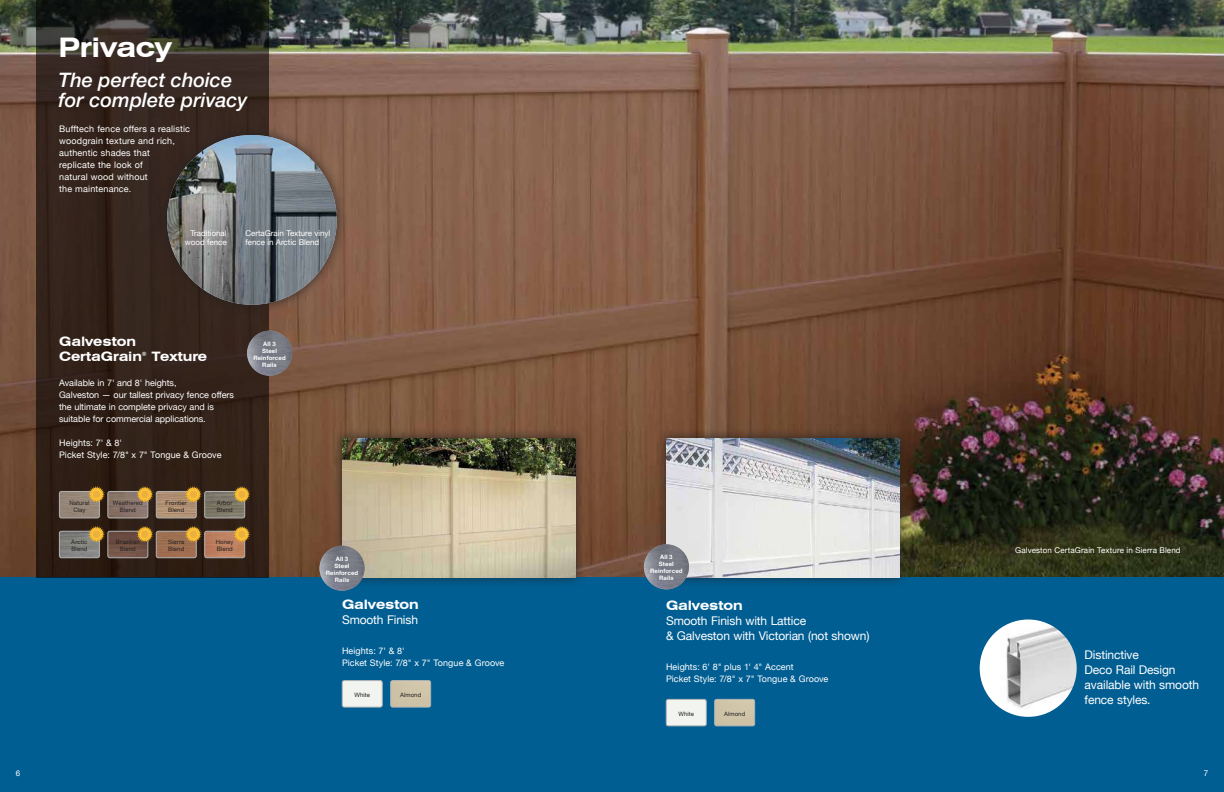
<style>
.page{position:relative;width:1224px;height:792px;background:#fff}
.page>*{position:absolute;margin:0;border:0;box-sizing:border-box;transform-origin:0 0}
.t1{font:700 expanded 27px "Swiss 721 BT";letter-spacing:-.015em;color:#fff}
.t2{font:italic 500 20px/20px "Helvetica Neue LT Std";color:#fff}
.t3{font:700 expanded 13px/15px "Swiss 721 BT";letter-spacing:-.01em;color:#fff}
.t4{font:12px/15px "Helvetica Neue";letter-spacing:-.01em;color:#fff}
.t5{font:9px/12px "Helvetica Neue";letter-spacing:.01em;color:#fff}
.t6{font:8px/9px "Helvetica Neue";letter-spacing:-.005em;color:#fff;text-align:right}
.t7{font:8px "Helvetica Neue";letter-spacing:.015em;color:#fff}
.t8{font:6px/7px "Helvetica Neue";letter-spacing:.02em;color:#231f20;text-align:center}
.t9{font:700 6px/7px "Helvetica Neue";letter-spacing:.02em;color:#fff;text-align:center}
.t10{font:700 expanded 5.8px "Swiss 721 BT";color:#fff}
</style>
<div class="page">
<img style="left:0;top:0;width:1224px;height:578px">
<div style="left:0;top:578px;width:1224px;height:214px;background:#005e92"></div>
<svg style="left:36px;top:0;width:233px;height:578px;background:#30221b"></svg>
<div style="left:332px;top:428px;width:254px;height:160px;background:#231f20;opacity:.75"></div>
<img style="left:342px;top:438px;width:234px;height:140px">
<div style="left:656px;top:428px;width:254px;height:160px;background:#231f20;opacity:.75"></div>
<img style="left:666px;top:438px;width:234px;height:140px">
<img style="left:320px;top:546px;width:45px;height:45px;border-radius:23px">
<img style="left:108px;top:531px;width:40px;height:27px">
<div style="left:108px;top:531px;width:40px;height:27px;border:1px solid #b1b4b6;border-radius:2px"></div>
<svg style="left:136px;top:525px;width:18px;height:18px"></svg>
<div style="left:141px;top:530px;width:8px;height:8px;background:#ebb13c;border-radius:50%"></div>
<img style="left:156px;top:531px;width:39px;height:27px">
<div style="left:156px;top:531px;width:41px;height:27px;border:1px solid #b1b4b6;border-radius:2px"></div>
<svg style="left:185px;top:525px;width:17px;height:18px"></svg>
<div style="left:190px;top:530px;width:7px;height:8px;background:#ebb13c;border-radius:50%"></div>
<img style="left:59px;top:491px;width:39px;height:27px">
<div style="left:59px;top:491px;width:41px;height:27px;border:1px solid #b1b4b6;border-radius:2px"></div>
<svg style="left:88px;top:486px;width:17px;height:17px"></svg>
<div style="left:93px;top:491px;width:7px;height:7px;background:#ebb13c;border-radius:50%"></div>
<img style="left:156px;top:491px;width:39px;height:27px">
<div style="left:156px;top:491px;width:41px;height:27px;border:1px solid #b1b4b6;border-radius:2px"></div>
<svg style="left:185px;top:486px;width:17px;height:17px"></svg>
<div style="left:190px;top:491px;width:7px;height:7px;background:#ebb13c;border-radius:50%"></div>
<img style="left:206px;top:493px;width:39px;height:25px">
<div style="left:204px;top:491px;width:41px;height:27px;border:1px solid #b1b4b6;border-radius:2px"></div>
<svg style="left:233px;top:486px;width:18px;height:17px"></svg>
<div style="left:238px;top:491px;width:8px;height:7px;background:#ebb13c;border-radius:50%"></div>
<img style="left:206px;top:533px;width:39px;height:25px">
<div style="left:204px;top:531px;width:41px;height:27px;border:1px solid #b1b4b6;border-radius:2px"></div>
<svg style="left:233px;top:525px;width:18px;height:18px"></svg>
<div style="left:238px;top:530px;width:8px;height:8px;background:#ebb13c;border-radius:50%"></div>
<img style="left:59px;top:531px;width:39px;height:27px">
<div style="left:59px;top:531px;width:41px;height:27px;border:1px solid #b1b4b6;border-radius:2px"></div>
<svg style="left:88px;top:525px;width:17px;height:18px"></svg>
<div style="left:93px;top:530px;width:7px;height:8px;background:#ebb13c;border-radius:50%"></div>
<img style="left:108px;top:491px;width:40px;height:27px">
<div style="left:108px;top:491px;width:40px;height:27px;border:1px solid #b1b4b6;border-radius:2px"></div>
<svg style="left:136px;top:486px;width:18px;height:17px"></svg>
<div style="left:141px;top:491px;width:8px;height:7px;background:#ebb13c;border-radius:50%"></div>
<img style="left:392px;top:682px;width:39px;height:25px">
<div style="left:390px;top:680px;width:41px;height:27px;border:1px solid #b1b4b6;border-radius:2px"></div>
<div style="left:342px;top:681px;width:40px;height:26px;background:#f2f5ef;border-radius:2px"></div>
<div style="left:342px;top:680px;width:41px;height:27px;border:1px solid #b1b4b6;border-radius:2px"></div>
<img style="left:716px;top:699px;width:39px;height:27px">
<div style="left:714px;top:699px;width:41px;height:27px;border:1px solid #b1b4b6;border-radius:2px"></div>
<div style="left:666px;top:699px;width:40px;height:27px;background:#f2f5ef;border-radius:2px"></div>
<div style="left:666px;top:699px;width:40px;height:27px;border:1px solid #b1b4b6;border-radius:2px"></div>
<img style="left:247px;top:331px;width:45px;height:45px;border-radius:23px">
<img style="left:644px;top:544px;width:45px;height:45px;border-radius:23px">
<img style="left:978px;top:618px;width:100px;height:100px;border-radius:50px">
<div style="left:977px;top:617px;width:103px;height:103px;border:3px solid #005e92;border-radius:50%"></div>
<div style="left:157px;top:125px;width:190px;height:190px;background:#231f20;opacity:.75"></div>
<img style="left:167px;top:135px;width:170px;height:170px;border-radius:85px">
<h1 class="t1" style="left:58px;top:31px;width:115px">Privacy</h1>
<h2 class="t2" style="left:58px;top:69px;width:190px">The perfect choice for complete privacy</h2>
<p class="t5" style="left:59px;top:124px;width:132px">Bufftech fence offers a realistic woodgrain texture and rich, authentic shades that<br>replicate the look of<br>natural wood without<br>the maintenance.</p>
<p class="t6" style="left:185px;top:229px;width:43px">Traditional wood fence</p>
<p class="t6" style="left:246px;top:229px;width:86px;text-align:left">CertaGrain Texture vinyl fence in Arctic Blend</p>
<h3 class="t3" style="left:59px;top:334px;width:84px">Galveston<br>CertaGrain</h3>
<p class="t10" style="left:142px;top:350px;width:6px">®</p>
<h3 class="t3" style="left:152px;top:349px;width:57px">Texture</h3>
<p class="t5" style="left:59px;top:377px;width:176px">Available in 7' and 8' heights,<br>Galveston — our tallest privacy fence offers the ultimate in complete privacy and is suitable for commercial applications.</p>
<p class="t5" style="left:59px;top:437px;width:164px">Heights: 7' &amp; 8'<br>Picket Style: 7/8" x 7" Tongue &amp; Groove</p>
<p class="t8" style="left:69px;top:499px;width:21px">Natural<br>Clay</p>
<p class="t8" style="left:166px;top:499px;width:23px">Frontier<br>Blend</p>
<p class="t8" style="left:217px;top:499px;width:18px;text-align:left">Arbor<br>Blend</p>
<p class="t8" style="left:216px;top:539px;width:19px;text-align:left">Honey<br>Blend</p>
<p class="t8" style="left:113px;top:499px;width:32px">Weathered<br>Blend</p>
<p class="t8" style="left:116px;top:539px;width:25px">Brazilian<br>Blend</p>
<p class="t8" style="left:168px;top:539px;width:18px;text-align:left">Sierra<br>Blend</p>
<p class="t8" style="left:71px;top:539px;width:18px;text-align:left">Arctic<br>Blend</p>
<p class="t9" style="left:253px;top:340px;width:34px">All 3<br>Steel<br>Reinforced<br>Rails</p>
<p class="t9" style="left:326px;top:555px;width:34px">All 3<br>Steel<br>Reinforced<br>Rails</p>
<h3 class="t3" style="left:342px;top:597px;width:78px">Galveston</h3>
<h3 class="t4" style="left:342px;top:613px;width:78px">Smooth Finish</h3>
<p class="t5" style="left:342px;top:646px;width:164px">Heights: 7' &amp; 8'<br>Picket Style: 7/8" x 7" Tongue &amp; Groove</p>
<p class="t8" style="left:354px;top:692px;width:17px">White</p>
<p class="t8" style="left:400px;top:692px;width:23px">Almond</p>
<p class="t9" style="left:650px;top:554px;width:34px">All 3<br>Steel<br>Reinforced<br>Rails</p>
<h3 class="t3" style="left:666px;top:598px;width:78px">Galveston</h3>
<h3 class="t4" style="left:666px;top:614px;width:205px">Smooth Finish with Lattice<br>&amp; Galveston with Victorian (not shown)</h3>
<p class="t5" style="left:666px;top:661px;width:164px">Heights: 6' 8" plus 1' 4" Accent<br>Picket Style: 7/8" x 7" Tongue &amp; Groove</p>
<p class="t8" style="left:678px;top:711px;width:17px">White</p>
<p class="t8" style="left:724px;top:711px;width:23px">Almond</p>
<p class="t7" style="left:1015px;top:544px;width:167px">Galveston CertaGrain Texture in Sierra Blend</p>
<h3 class="t4" style="left:1085px;top:648px;width:116px">Distinctive<br>Deco Rail Design available with smooth fence styles.</h3>
<p class="t6" style="left:16px;top:769px;width:6px">6</p>
<p class="t6" style="left:1204px;top:769px;width:6px">7</p>
</div>
